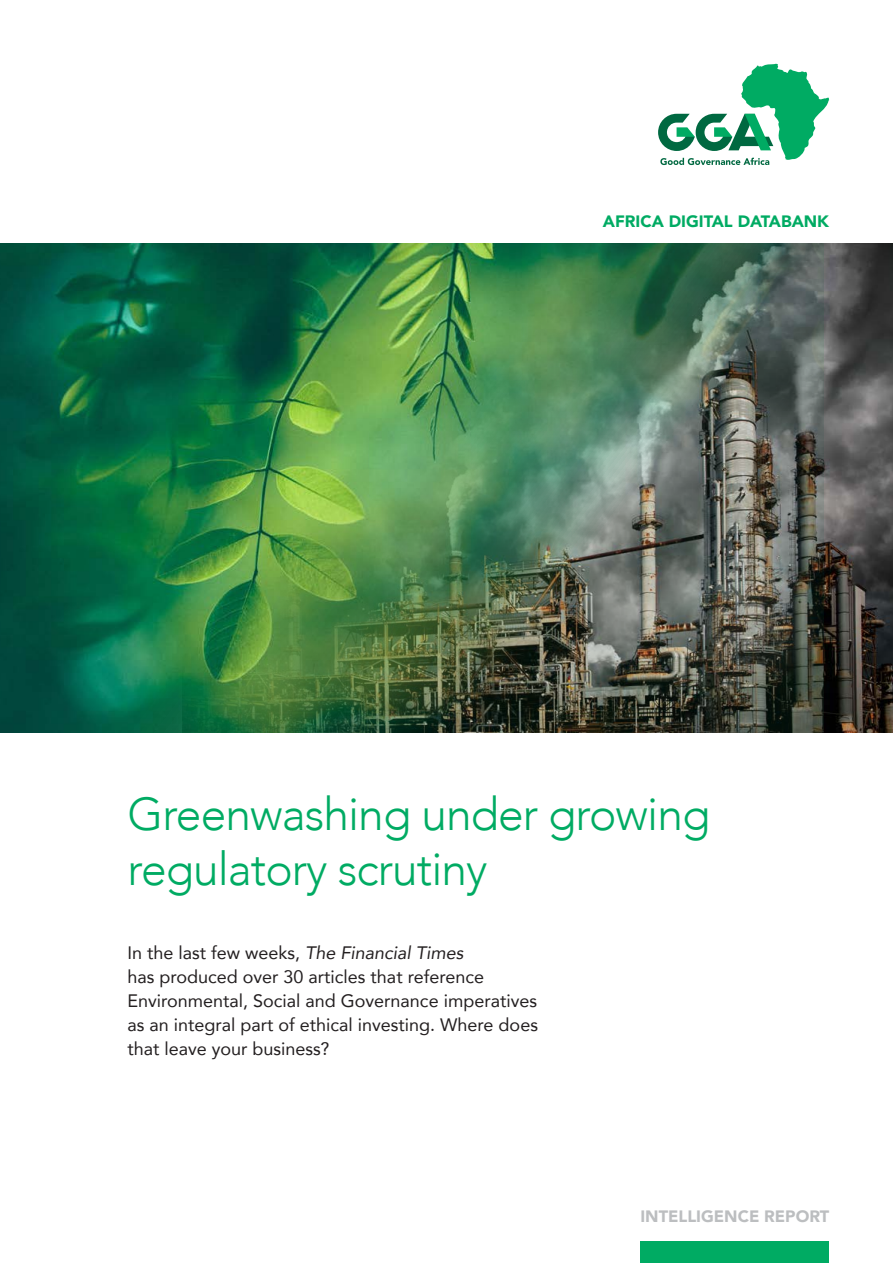
<style>
.page{position:relative;width:893px;height:1263px;background:#fff}
.page>*{position:absolute;margin:0;border:0;box-sizing:border-box;transform-origin:0 0}
.t1{font:300 46.05px/55.3px "Avenir";letter-spacing:-.02em;color:#00ab63}
.t2{font:18px/24px "Avenir";color:#231f20}
.t3{font:900 16.5px "Avenir";color:#00ab63}
.t4{font:900 16.5px "Avenir";color:#bcbec0}
.s1{font-style:italic}
</style>
<div class="page">
<img style="left:824px;top:243px;width:69px;height:489px">
<img style="left:0;top:243px;width:824px;height:489px">
<svg style="left:658px;top:64px;width:171px;height:101px"></svg>
<div style="left:640px;top:1242px;width:189px;height:21px;background:#00ab63"></div>
<p class="t3" style="left:603px;top:207px;width:228px">AFRICA DIGITAL DATABANK</p>
<p class="t1" style="left:127px;top:786px;width:584px">Greenwashing under growing regulatory scrutiny</p>
<p class="t2" style="left:127px;top:940px;width:412px">In the last few weeks, <span class="s1">The Financial Times<br></span>has produced over 30 articles that reference Environmental, Social and Governance imperatives as an integral part of ethical investing. Where does that leave your business?</p>
<p class="t4" style="left:640px;top:1202px;width:190px">INTELLIGENCE REPORT</p>
</div>
